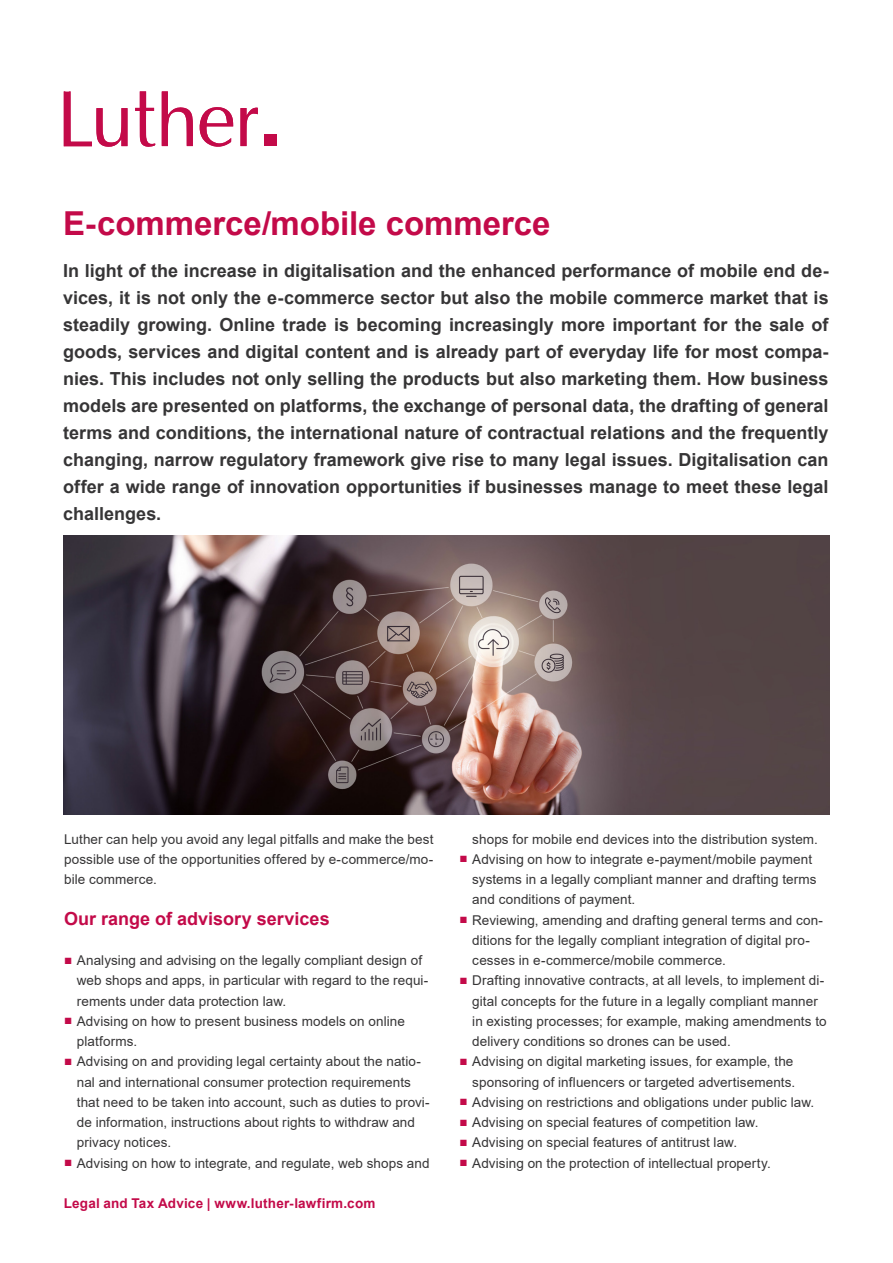
<style>
.page{position:relative;width:893px;height:1263px;background:#fff}
.page>*{position:absolute;margin:0;border:0;box-sizing:border-box;transform-origin:0 0}
.t1{font:700 33px "Arial";color:#c30a49}
.t2{font:700 18px/27px "Arial";color:#363536;text-align:justify}
.t3{font:700 18px "Arial";color:#c30a49}
.t4{font:13.5px/20.2px "Arial";letter-spacing:.005em;color:#363536}
.t5{font:700 13.5px "Arial";letter-spacing:.015em;color:#c30a49}
.s1{color:#c30a49}
</style>
<div class="page">
<svg style="left:162px;top:91px;width:31px;height:55px"></svg>
<svg style="left:135px;top:91px;width:20px;height:56px"></svg>
<svg style="left:64px;top:91px;width:63px;height:56px"></svg>
<svg style="left:199px;top:107px;width:34px;height:40px"></svg>
<svg style="left:240px;top:108px;width:18px;height:38px"></svg>
<div style="left:264px;top:134px;width:12px;height:12px;background:#c30a49"></div>
<img style="left:64px;top:536px;width:765px;height:278px">
<h1 class="t1" style="left:63px;top:201px;width:489px">E-commerce/mobile commerce</h1>
<p class="t2" style="left:63px;top:257px;width:767px">In light of the increase in digitalisation and the enhanced performance of mobile end de&shy;vices, it is not only the e-commerce sector but also the mobile commerce market that is steadily growing. Online trade is becoming increasingly more important for the sale of goods, services and digital content and is already part of everyday life for most compa&shy;nies. This includes not only selling the products but also marketing them. How business models are presented on platforms, the exchange of personal data, the drafting of general terms and conditions, the international nature of contractual relations and the frequently changing, narrow regulatory framework give rise to many legal issues. Digitalisation can offer a wide range of innovation opportunities if businesses manage to meet these legal challenges.</p>
<p class="t4" style="left:64px;top:829px;width:371px;text-align:justify">Luther can help you avoid any legal pitfalls and make the best possible use of the opportunities offered by e-commerce/mo&shy;bile commerce.</p>
<h2 class="t3" style="left:64px;top:906px;width:267px">Our range of advisory services</h2>
<p class="t4" style="left:77px;top:950px;width:353px;text-indent:-13px"><span class="s1">■</span> Analysing and advising on the legally compliant design of web shops and apps, in particular with regard to the requi&shy;rements under data protection law.</p>
<p class="t4" style="left:77px;top:1011px;width:330px;text-indent:-13px"><span class="s1">■</span> Advising on how to present business models on online platforms.</p>
<p class="t4" style="left:77px;top:1051px;width:354px;text-indent:-13px"><span class="s1">■</span> Advising on and providing legal certainty about the natio&shy;nal and international consumer protection requirements that need to be taken into account, such as duties to provi&shy;de information, instructions about rights to withdraw and privacy notices.</p>
<p class="t4" style="left:64px;top:1153px;width:367px"><span class="s1">■</span> Advising on how to integrate, and regulate, web shops and</p>
<p class="t5" style="left:64px;top:1194px;width:313px">Legal and Tax Advice | www.luther-lawfirm.com</p>
<p class="t4" style="left:472px;top:829px;width:347px">shops for mobile end devices into the distribution system.</p>
<p class="t4" style="left:472px;top:849px;width:346px;text-indent:-13px"><span class="s1">■</span> Advising on how to integrate e-payment/mobile payment systems in a legally compliant manner and drafting terms and conditions of payment.</p>
<p class="t4" style="left:472px;top:910px;width:352px;text-indent:-13px"><span class="s1">■</span> Reviewing, amending and drafting general terms and con&shy;ditions for the legally compliant integration of digital pro&shy;cesses in e-commerce/mobile commerce.</p>
<p class="t4" style="left:472px;top:970px;width:356px;text-indent:-13px"><span class="s1">■</span> Drafting innovative contracts, at all levels, to implement di&shy;gital concepts for the future in a legally compliant manner in existing processes; for example, making amendments to delivery conditions so drones can be used.</p>
<p class="t4" style="left:459px;top:1051px;width:337px;text-align:right"><span class="s1">■</span> Advising on digital marketing issues, for example, the sponsoring of influencers or targeted advertisements.</p>
<p class="t4" style="left:459px;top:1092px;width:356px"><span class="s1">■</span> Advising on restrictions and obligations under public law.</p>
<p class="t4" style="left:459px;top:1112px;width:301px"><span class="s1">■</span> Advising on special features of competition law.</p>
<p class="t4" style="left:459px;top:1132px;width:279px"><span class="s1">■</span> Advising on special features of antitrust law.</p>
<p class="t4" style="left:459px;top:1153px;width:313px"><span class="s1">■</span> Advising on the protection of intellectual property.</p>
</div>
